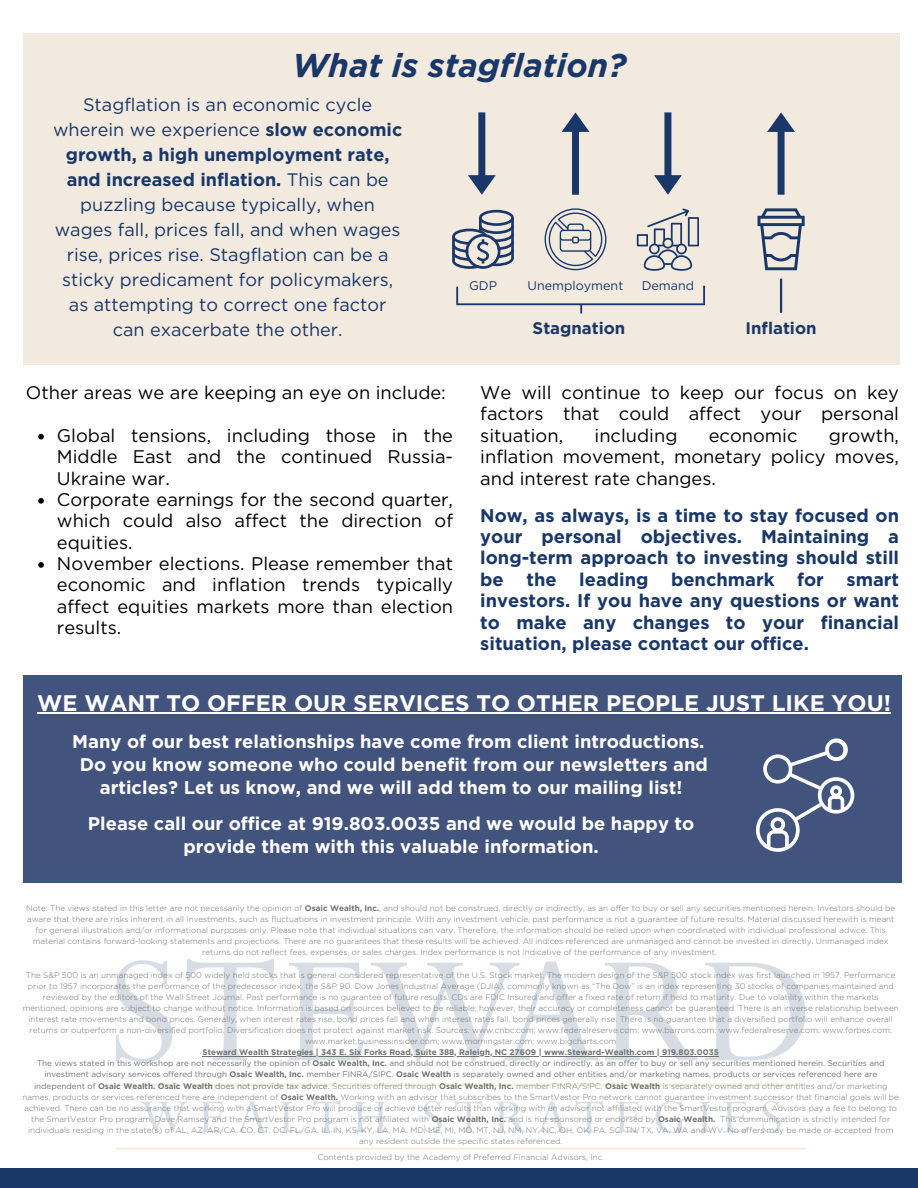
<style>
.page{position:relative;width:918px;height:1188px;background:#fff}
.page>*{position:absolute;margin:0;border:0;box-sizing:border-box;transform-origin:0 0}
.t1{font:italic 700 33px "Gotham";color:#193768}
.t2{font:700 22.5px "Gotham";color:#fff}
.t3{font:700 18.45px/22.6px "Gotham";color:#fff;text-align:center}
.t4{font:18.3px/21.3px "Gotham";color:#000;text-align:justify}
.t5{font:700 18.3px/21.3px "Gotham";color:#193768;text-align:justify}
.t6{font:18px/24.9px "Gotham";color:#193768;text-align:center}
.t7{font:700 16.8px "Gotham";color:#193768}
.t8{font:12.6px "Gotham";color:#193768}
.t9{font:300 8.1px/11.1px "Gotham";color:#737373;text-align:center}
.t10{font:700 8.1px "Gotham";color:#737373}
.s1{font-weight:700}
.s2{font-weight:400}
</style>
<div class="page">
<div style="left:0;top:1168px;width:918px;height:20px;background:#193768"></div>
<div style="left:23px;top:676px;width:879px;height:206px;background:#42537e"></div>
<img style="left:116px;top:959px;width:689px;height:191px">
<svg style="left:756px;top:738px;width:98px;height:114px"></svg>
<div style="left:23px;top:33px;width:877px;height:332px;background:#f2eadf"></div>
<hr style="left:37px;top:712px;width:854px;height:2px;background:#fff">
<svg style="left:38px;top:434px;width:6px;height:6px"></svg>
<svg style="left:38px;top:498px;width:6px;height:6px"></svg>
<svg style="left:38px;top:562px;width:6px;height:6px"></svg>
<hr style="left:203px;top:1056px;width:516px;height:1px;background:#737373">
<svg style="left:562px;top:112px;width:27px;height:83px"></svg>
<svg style="left:767px;top:112px;width:28px;height:83px"></svg>
<svg style="left:468px;top:112px;width:28px;height:83px"></svg>
<svg style="left:654px;top:112px;width:28px;height:83px"></svg>
<svg style="left:545px;top:208px;width:61px;height:62px"></svg>
<svg style="left:637px;top:208px;width:62px;height:62px"></svg>
<svg style="left:758px;top:208px;width:47px;height:62px"></svg>
<svg style="left:452px;top:210px;width:62px;height:59px"></svg>
<svg style="left:456px;top:286px;width:249px;height:28px"></svg>
<hr style="left:780px;top:279px;width:2px;height:34px;background:#193768">
<p class="t1" style="left:292px;top:45px;width:336px">What is stagflation?</p>
<h3 class="t6" style="left:53px;top:92px;width:351px">Stagflation is an economic cycle wherein we experience <span class="s1">slow economic growth, a high unemployment rate, and increased inflation.</span> This can be puzzling because typically, when wages fall, prices fall, and when wages rise, prices rise. Stagflation can be a sticky predicament for policymakers, as attempting to correct one factor can exacerbate the other.</h3>
<p class="t8" style="left:469px;top:278px;width:30px">GDP</p>
<p class="t8" style="left:528px;top:278px;width:97px">Unemployment</p>
<h4 class="t8" style="left:642px;top:278px;width:54px">Demand</h4>
<p class="t7" style="left:533px;top:317px;width:94px">Stagnation</p>
<h4 class="t7" style="left:746px;top:317px;width:72px">Inflation</h4>
<p class="t4" style="left:26px;top:382px;width:422px">Other areas we are keeping an eye on include:</p>
<p class="t4" style="left:57px;top:425px;width:398px">Global tensions, including those in the Middle East and the continued Russia-Ukraine war.</p>
<p class="t4" style="left:57px;top:489px;width:398px">Corporate earnings for the second quarter, which could also affect the direction of equities.</p>
<p class="t4" style="left:57px;top:553px;width:398px">November elections. Please remember that economic and inflation trends typically affect equities markets more than election results.</p>
<p class="t4" style="left:480px;top:382px;width:420px">We will continue to keep our focus on key factors that could affect your personal situation,</p>
<p class="t4" style="left:480px;top:425px;width:420px;text-indent:349px">growth, inflation movement, monetary policy moves, and interest rate changes.</p>
<h5 class="t5" style="left:480px;top:504px;width:420px">Now, as always, is a time to stay focused on your personal objectives. Maintaining a long-term approach to investing should still be the leading benchmark for smart investors. If you have any questions or want to make any changes to your financial situation, please contact our office.</h5>
<p class="t4" style="left:595px;top:425px;width:84px">including</p>
<p class="t4" style="left:709px;top:425px;width:90px">economic</p>
<h1 class="t2" style="left:37px;top:690px;width:855px">WE WANT TO OFFER OUR SERVICES TO OTHER PEOPLE JUST LIKE YOU!</h1>
<h4 class="t3" style="left:72px;top:730px;width:637px">Many of our best relationships have come from client introductions.<br>Do you know someone who could benefit from our newsletters and articles? Let us know, and we will add them to our mailing list!</h4>
<p class="t3" style="left:88px;top:812px;width:608px">Please call our office at 919.803.0035 and we would be happy to provide them with this valuable information.</p>
<h6 class="t9" style="left:26px;top:903px;width:870px">Note: The views stated in this letter are not necessarily the opinion of <span class="s1">Osaic Wealth, Inc.</span>, and should not be construed, directly or indirectly, as an offer to buy or sell any securities mentioned herein. Investors should be aware that there are risks inherent in all investments, such as fluctuations in investment principle. With any investment vehicle, past performance is not a guarantee of future results. Material discussed herewith is meant for general illustration and/or informational purposes only. Please note that individual situations can vary. Therefore, the information should be relied upon when coordinated with individual professional advice. This material contains forward-looking statements and projections. There are no guarantees that these results will be achieved. All indices referenced are unmanaged and cannot be invested in directly. Unmanaged index returns do not reflect fees, expenses, or sales charges. Index performance is not indicative of the performance of any investment.</h6>
<h6 class="t9" style="left:23px;top:969px;width:877px">The S&amp;P 500 is an unmanaged index of 500 widely held stocks that is general considered representative of the U.S. Stock market. The modern design of the S&amp;P 500 stock index was first launched in 1957. Performance prior to 1957 incorporates the performance of the predecessor index, the S&amp;P 90. Dow Jones Industrial Average (DJIA), commonly known as “The Dow” is an index representing 30 stocks of companies maintained and reviewed by the editors of the Wall Street Journal. Past performance is no guarantee of future results. CDs are FDIC Insured and offer a fixed rate of return if held to maturity. Due to volatility within the markets mentioned, opinions are subject to change without notice. Information is based on sources believed to be reliable; however, their accuracy or completeness cannot be guaranteed. There is an inverse relationship between interest rate movements and bond prices. Generally, when interest rates rise, bond prices fall and when interest rates fall, bond prices generally rise. There is no guarantee that a diversified portfolio will enhance overall returns or outperform a non-diversified portfolio. Diversification does not protect against market risk. Sources: www.cnbc.com; www.federalreserve.com; www.barrons.com; www.federalreserve.com; www.forbes.com; www.market.businessinsider.com; www.morningstar.com; www.bigcharts.com</h6>
<p class="t10" style="left:203px;top:1048px;width:518px">Steward Wealth Strategies | 343 E. Six Forks Road, Suite 388, Raleigh, NC 27609 | www.Steward-Wealth.com | 919.803.0035</p>
<h3 class="t9" style="left:22px;top:1058px;width:878px"><span class="s2">The views stated in this workshop are not necessarily the opinion of</span> <span class="s1">Osaic Wealth, Inc.</span> <span class="s2">and should not be construed, directly or indirectly, as an offer to buy or sell any securities mentioned herein. Securities and investment advisory services offered through</span> <span class="s1">Osaic Wealth, Inc.</span> <span class="s2">member FINRA/SIPC.</span> <span class="s1">Osaic Wealth</span> <span class="s2">is separately owned and other entities and/or marketing names, products or services referenced here are independent of</span> <span class="s1">Osaic Wealth. Osaic Wealth</span> <span class="s2">does not provide tax advice.</span> Securities offered through <span class="s1">Osaic Wealth, Inc.</span> member FINRA/SIPC. <span class="s1">Osaic Wealth</span> is separately owned and other entities and/or marketing names, products or services referenced here are independent of <span class="s1">Osaic Wealth.</span> Working with an advisor that subscribes to the SmartVestor Pro network cannot guarantee investment successor that financial goals will be achieved. There can be no assurance that working with a SmartVestor Pro will produce or achieve better results than working with an advisor not affiliated with the SmartVestor program. Advisors pay a fee to belong to the SmartVestor Pro program. Dave Ramsey and the SmartVestor Pro program is not affiliated with <span class="s1">Osaic Wealth, Inc.</span> and is not sponsored or endorsed by <span class="s1">Osaic Wealth.</span> This communication is strictly intended for individuals residing in the state(s) of AL, AZ, AR, CA, CO, CT, DC, FL, GA, IL, IN, KS, KY, LA, MA, MD, ME, MI, MO, MT, NJ, NM, NY, NC, OH, OK, PA, SC, TN, TX, VA, WA and WV. No offers may be made or accepted from</h3>
<p class="t9" style="left:317px;top:1133px;width:288px;line-height:15.9px">any resident outside the specific states referenced.<br>Contents provided by the Academy of Preferred Financial Advisors, Inc.</p>
</div>
